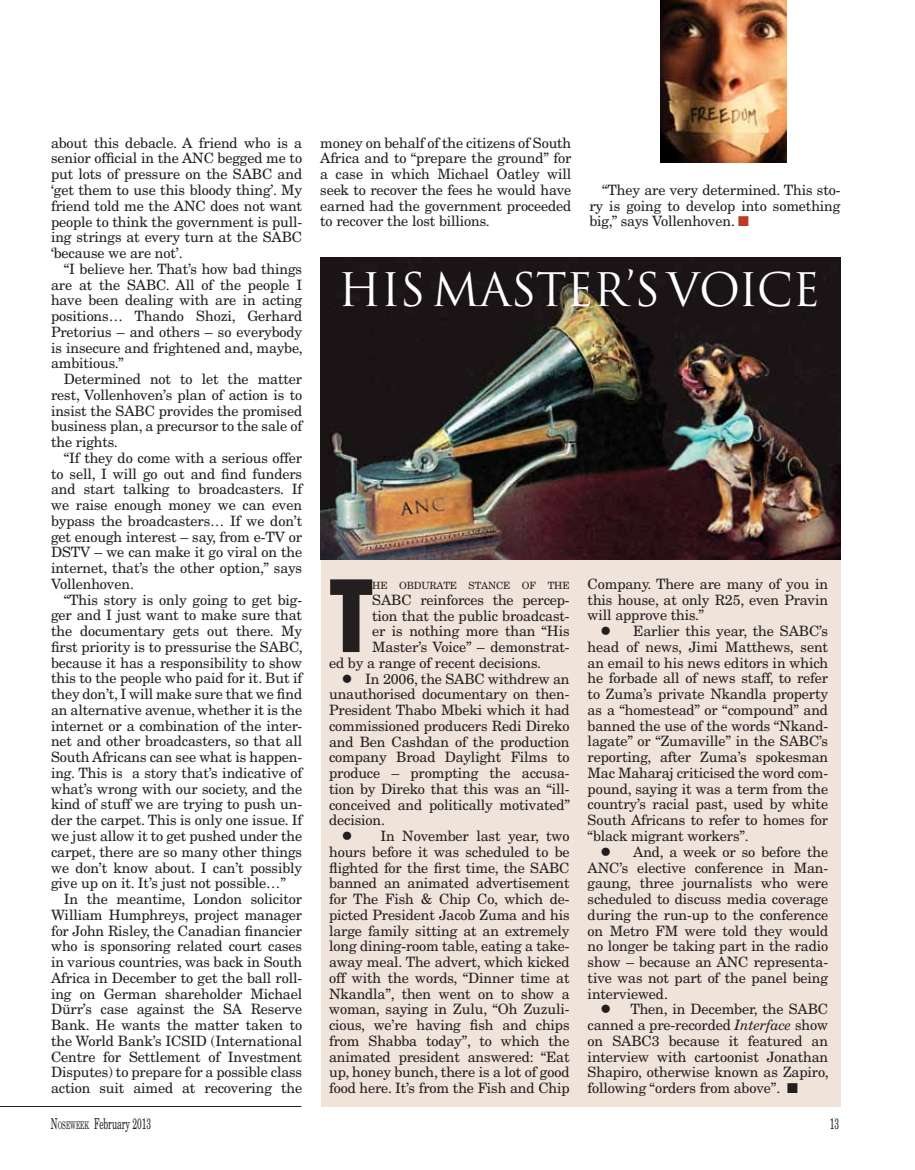
<style>
.page{position:relative;width:915px;height:1170px;background:#fff}
.page>*{position:absolute;margin:0;border:0;box-sizing:border-box;transform-origin:0 0}
.t1{font:900 condensed 107.7px "Myriad Pro";color:#231f20}
.t2{font:45px "Trajan Pro";letter-spacing:-.015em;color:#fff}
.t3{font:15px "New Century Schlbk LT Std";color:#231f20;scale:.56 1}
.t4{font:14.25px/15.8px "New Century Schlbk LT Std";letter-spacing:-.01em;color:#231f20;text-align:justify}
.t5{font:14.25px "New Century Schlbk LT Std";color:#231f20}
.t6{font:10.05px "New Century Schlbk LT Std";letter-spacing:-.015em;color:#231f20}
.s1{color:#bd3925}
.s2{font-style:italic}
.s3{font-style:inherit}
.s4{font-size:10.5px}
</style>
<div class="page">
<div style="left:320px;top:257px;width:520px;height:849px;background:#f0e3da"></div>
<hr style="left:0;top:1105px;width:301px;height:1px;background:#231f20">
<img style="left:660px;top:0;width:126px;height:162px">
<img style="left:320px;top:257px;width:519px;height:302px">
<p class="t4" style="left:51px;top:135px;width:252px">about this debacle. A friend who is a senior official in the ANC begged me to put lots of pressure on the SABC and ‘get them to use this bloody thing’. My friend told me the ANC does not want people to think the government is pull&shy;ing strings at every turn at the SABC ‘because we are not’.</p>
<p class="t4" style="left:51px;top:261px;width:253px;text-indent:13px">“I believe her. That’s how bad things are at the SABC. All of the people I have been dealing with are in acting positions… Thando Shozi, Gerhard Pretorius – and others – so everybody is insecure and frightened and, maybe, ambitious.”</p>
<p class="t4" style="left:51px;top:371px;width:252px;text-indent:13px">Determined not to let the matter rest, Vollenhoven’s plan of action is to insist the SABC provides the promised business plan, a precursor to the sale of the rights.</p>
<p class="t4" style="left:51px;top:450px;width:252px;text-indent:13px">“If they do come with a serious offer to sell, I will go out and find funders and start talking to broadcasters. If we raise enough money we can even bypass the broadcasters… If we don’t get enough interest – say, from e-TV or dstv</p>
<p class="t4" style="left:51px;top:544px;width:252px;text-indent:43px">– we can make it go viral on the internet, that’s the other option,” says Vollenhoven.</p>
<p class="t4" style="left:51px;top:591px;width:253px;text-indent:13px">“This story is only going to get big&shy;ger and I just want to make sure that the documentary gets out there. My first priority is to pressurise the SABC, because it has a responsibility to show this to the people who paid for it. But if they don’t, I will make sure that we find an alternative avenue, whether it is the internet or a combination of the inter&shy;net and other broadcasters, so that all South Africans can see what is happen&shy;ing. This is a story that’s indicative of what’s wrong with our society, and the kind of stuff we are trying to push un&shy;der the carpet. This is only one issue. If we just allow it to get pushed under the carpet, there are so many other things we don’t know about. I can’t possibly give up on it. It’s just not possible…”</p>
<p class="t4" style="left:51px;top:891px;width:252px;text-indent:13px">In the meantime, London solicitor William Humphreys, project manager for John Risley, the Canadian financier who is sponsoring related court cases in various countries, was back in South Africa in December to get the ball roll&shy;ing on German shareholder Michael Dürr’s case against the SA Reserve Bank. He wants the matter taken to the World Bank’s ICSID (International Centre for Settlement of Investment Disputes) to prepare for a possible class action suit aimed at recovering the</p>
<p class="t4" style="left:320px;top:134px;width:252px">money on behalf of the citizens of South Africa and to “prepare the ground” for a case in which Michael Oatley will seek to recover the fees he would have earned had the government proceeded to recover the lost billions.</p>
<p class="t4" style="left:589px;top:182px;width:252px;text-indent:13px">“They are very determined. This sto&shy;ry is going to develop into something big,” says Vollenhoven. <span class="s1">■</span></p>
<h2 class="t2" style="left:338px;top:261px;width:483px">HIS MASTER’S VOICE</h2>
<h1 class="t1" style="left:329px;top:547px;width:46px">T</h1>
<p class="t6" style="left:372px;top:579px;width:199px">HE OBDURATE STANCE OF THE</p>
<p class="t5" style="left:372px;top:591px;width:11px">SABC</p>
<p class="t4" style="left:420px;top:591px;width:151px">reinforces the percep-</p>
<p class="t4" style="left:372px;top:607px;width:199px">tion that the public broadcast-</p>
<p class="t4" style="left:372px;top:623px;width:199px">er is nothing more than “His</p>
<p class="t4" style="left:372px;top:639px;width:199px">Master’s Voice” – demonstrat-</p>
<p class="t4" style="left:329px;top:654px;width:213px">ed by a range of recent decisions.</p>
<p class="t4" style="left:329px;top:670px;width:242px;text-indent:13px">● In 2006, the SABC withdrew an unauthorised documentary on then-President Thabo Mbeki which it had commissioned producers Redi Direko and Ben Cashdan of the production company Broad Daylight Films to produce – prompting the accusa&shy;tion by Direko that this was an “ill&shy;conceived and politically motivated” decision.</p>
<p class="t4" style="left:329px;top:828px;width:242px;text-indent:13px">● In November last year, two hours before it was scheduled to be flighted for the first time, the SABC banned an animated advertisement for The Fish &amp; Chip Co, which de&shy;picted President Jacob Zuma and his large family sitting at an extremely long dining-room table, eating a take&shy;away meal. The advert, which kicked off with the words, “Dinner time at Nkandla”, then went on to show a woman, saying in Zulu, “Oh Zuzuli&shy;cious, we’re having fish and chips from Shabba today”, to which the animated president answered: “Eat up, honey bunch, there is a lot of good food here. It’s from the Fish and Chip</p>
<p class="t4" style="left:587px;top:576px;width:242px">Company. There are many of you in this house, at only R25, even Pravin will approve this.”</p>
<p class="t4" style="left:587px;top:623px;width:242px;text-indent:13px">● Earlier this year, the SABC’s head of news, Jimi Matthews, sent an email to his news editors in which he forbade all of news staff, to refer to Zuma’s private Nkandla property as a “homestead” or “compound” and banned the use of the words “Nkand&shy;lagate” or “Zumaville” in the SABC’s reporting, after Zuma’s spokesman Mac Maharaj criticised the word com&shy;pound, saying it was a term from the country’s racial past, used by white South Africans to refer to homes for “black migrant workers”.</p>
<p class="t4" style="left:587px;top:843px;width:242px;text-indent:13px">● And, a week or so before the ANC’s elective conference in Man&shy;gaung, three journalists who were scheduled to discuss media coverage during the run-up to the conference on Metro FM were told they would no longer be taking part in the radio show – because an ANC representa&shy;tive was not part of the panel being interviewed.</p>
<p class="t4" style="left:587px;top:1001px;width:242px;text-indent:13px">● Then, in December, the SABC canned a pre-recorded <span class="s2">Interface</span> show on SABC3 because it featured an interview with cartoonist Jonathan Shapiro, otherwise known as Zapiro, following “orders from above”. ■</p>
<p class="t3" style="left:51px;top:1114px;width:181px"><span class="s3">N</span><span class="s4">OSEWEEK</span> February <span class="s3">2013</span></p>
<p class="t3" style="left:829px;top:1114px;width:18px">13</p>
</div>
